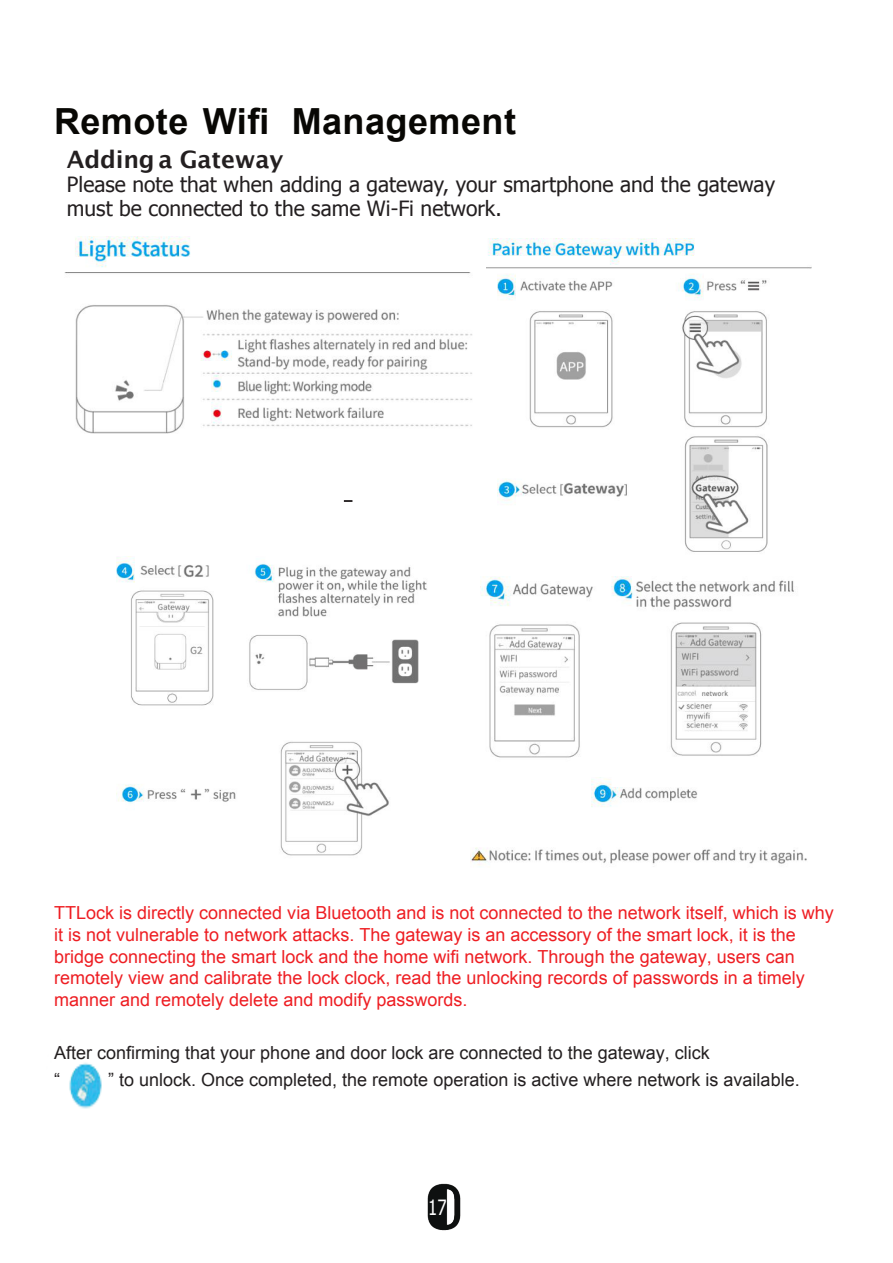
<style>
.page{position:relative;width:893px;height:1263px;background:#fff}
.page>*{position:absolute;margin:0;border:0;box-sizing:border-box;transform-origin:0 0}
.t1{font:700 36px "Arial";letter-spacing:.015em;color:#080704}
.t2{font:700 24px "Lucida Grande";letter-spacing:-.01em;color:#231f20}
.t3{font:21px/24px "Tahoma";color:#231f20}
.t4{font:21px "Tahoma";color:#fff;scale:.8 1}
.t5{font:18px/21.8px "Arial";color:#ee1e23}
.t6{font:18px/26.5px "Arial";color:#231f20}
</style>
<div class="page">
<svg style="left:344px;top:500px;width:8px;height:2px"></svg>
<img style="left:427px;top:1183px;width:34px;height:48px">
<img style="left:486px;top:239px;width:326px;height:313px">
<img style="left:116px;top:556px;width:311px;height:300px">
<img style="left:470px;top:576px;width:337px;height:290px">
<img style="left:64px;top:237px;width:408px;height:197px">
<img style="left:69px;top:1062px;width:33px;height:46px">
<h1 class="t1" style="left:54px;top:108px;width:464px">Remote Wifi Management</h1>
<h2 class="t2" style="left:67px;top:150px;width:218px">Addinga Gateway</h2>
<p class="t3" style="left:67px;top:174px;width:710px">Please note that when adding a gateway, your smartphone and the gateway must be connected to the same Wi-Fi network.</p>
<p class="t5" style="left:54px;top:903px;width:781px">TTLock is directly connected via Bluetooth and is not connected to the network itself, which is why it is not vulnerable to network attacks. The gateway is an accessory of the smart lock, it is the bridge connecting the smart lock and the home wifi network. Through the gateway, users can remotely view and calibrate the lock clock, read the unlocking records of passwords in a timely manner and remotely delete and modify passwords.</p>
<p class="t6" style="left:54px;top:1041px;width:657px">After confirming that your phone and door lock are connected to the gateway, click “</p>
<p class="t6" style="left:108px;top:1068px;width:693px">” to unlock. Once completed, the remote operation is active where network is available.</p>
<p class="t4" style="left:428px;top:1199px;width:24px">17</p>
</div>
